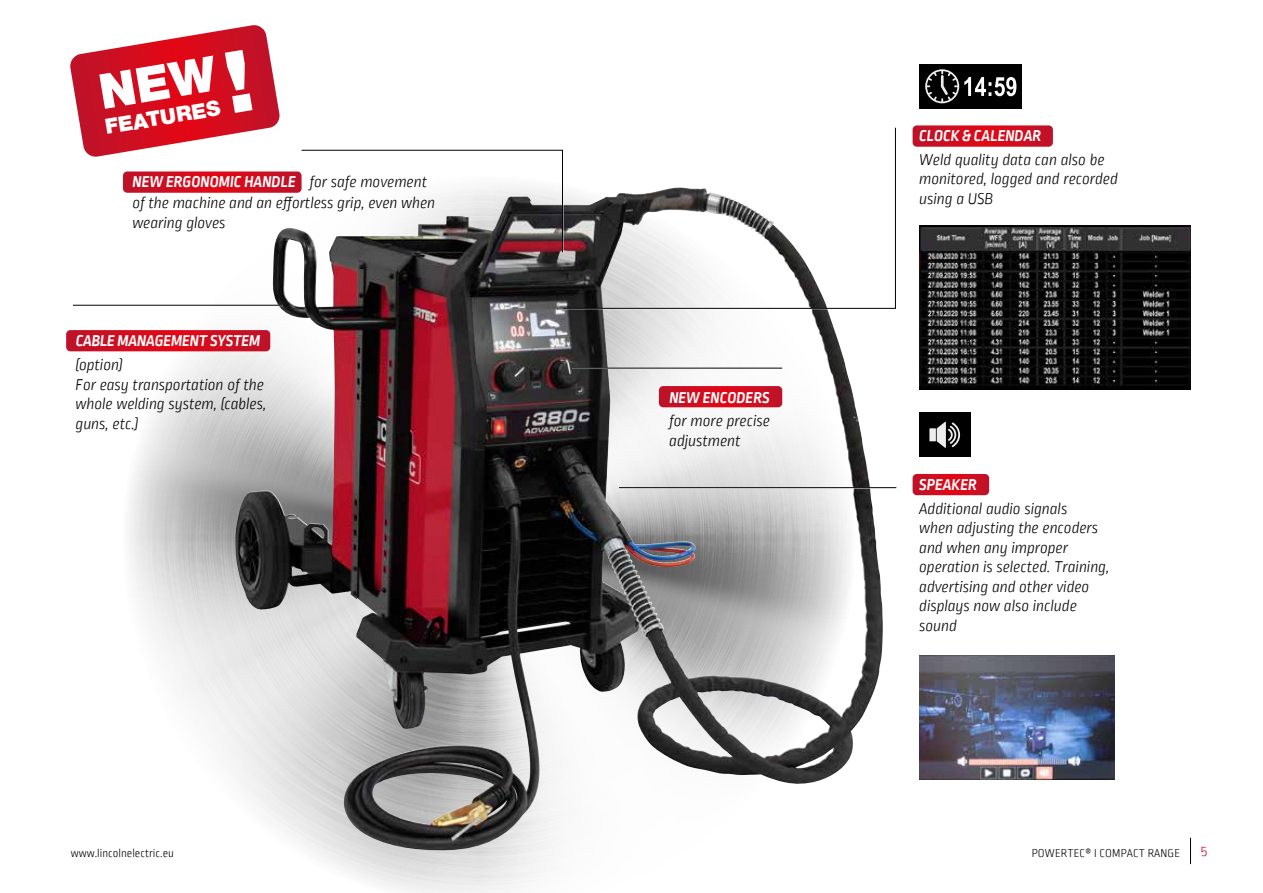
<style>
.page{position:relative;width:1263px;height:893px;background:#fff}
.page>*{position:absolute;margin:0;border:0;box-sizing:border-box;transform-origin:0 0}
.t1{font:900 21px "Helvetica Neue LT Std";color:#fff}
.t2{font:italic 300 16.5px/19.5px "Ropa Sans PTT";letter-spacing:-.01em;color:#000}
.t3{font:italic 700 16.5px "Ropa Sans PTT";color:#fff}
.t4{font:300 15px "Ropa Sans PTT";color:#bd122a}
.t5{font:300 12px "Ropa Sans PTT";letter-spacing:.005em;color:#000}
.s1{font-weight:700;color:#fff}
</style>
<div class="page">
<svg style="left:912px;top:474px;width:77px;height:21px;background:#d01123"></svg>
<svg style="left:912px;top:125px;width:141px;height:22px;background:#d21729"></svg>
<img style="left:117px;top:304px;width:743px;height:589px">
<img style="left:235px;top:253px;width:442px;height:476px">
<svg style="left:66px;top:330px;width:204px;height:21px;background:#d00f21"></svg>
<svg style="left:659px;top:386px;width:123px;height:21px;background:#d00f21"></svg>
<hr style="left:572px;top:368px;width:210px;height:1px;background:#000">
<hr style="left:619px;top:487px;width:277px;height:2px;background:#fff">
<hr style="left:619px;top:487px;width:277px;height:1px;background:#000">
<hr style="left:73px;top:305px;width:210px;height:1px;background:#000">
<svg style="left:562px;top:127px;width:334px;height:182px"></svg>
<div style="left:919px;top:64px;width:103px;height:44px;background:#000"></div>
<svg style="left:925px;top:69px;width:91px;height:34px"></svg>
<div style="left:919px;top:413px;width:51px;height:44px;background:#000"></div>
<div style="left:929px;top:428px;width:7px;height:13px;background:#ededed"></div>
<svg style="left:937px;top:422px;width:23px;height:26px"></svg>
<img style="left:919px;top:656px;width:196px;height:123px">
<img style="left:919px;top:225px;width:272px;height:164px">
<svg style="left:1190px;top:838px;width:1px;height:26px"></svg>
<svg style="left:70px;top:25px;width:494px;height:228px"></svg>
<p class="t1" style="left:103px;top:115px;width:118px;rotate:-10deg">FEATURES</p>
<p class="t2" style="left:132px;top:173px;width:304px;line-height:21px"><span class="s1">NEW ERGONOMIC HANDLE</span> for safe movement of the machine and an effortless grip, even when</p>
<p class="t2" style="left:132px;top:214px;width:95px">wearing gloves</p>
<p class="t3" style="left:76px;top:331px;width:186px">CABLE MANAGEMENT SYSTEM</p>
<p class="t2" style="left:76px;top:356px;width:192px">(option)<br>For easy transportation of the whole welding system, (cables, guns, etc.)</p>
<p class="t3" style="left:669px;top:388px;width:102px">NEW ENCODERS</p>
<p class="t2" style="left:669px;top:412px;width:102px">for more precise adjustment</p>
<p class="t3" style="left:919px;top:126px;width:123px">CLOCK &amp; CALENDAR</p>
<p class="t2" style="left:919px;top:151px;width:200px">Weld quality data can also be monitored, logged and recorded using a USB</p>
<p class="t3" style="left:919px;top:475px;width:59px">SPEAKER</p>
<p class="t2" style="left:919px;top:500px;width:192px">Additional audio signals<br>when adjusting the encoders and when any improper operation is selected. Training, advertising and other video displays now also include sound</p>
<p class="t5" style="left:71px;top:847px;width:104px">www.lincolnelectric.eu</p>
<p class="t5" style="left:1032px;top:847px;width:150px">POWERTEC® I COMPACT RANGE</p>
<p class="t4" style="left:1201px;top:843px;width:8px">5</p>
</div>
